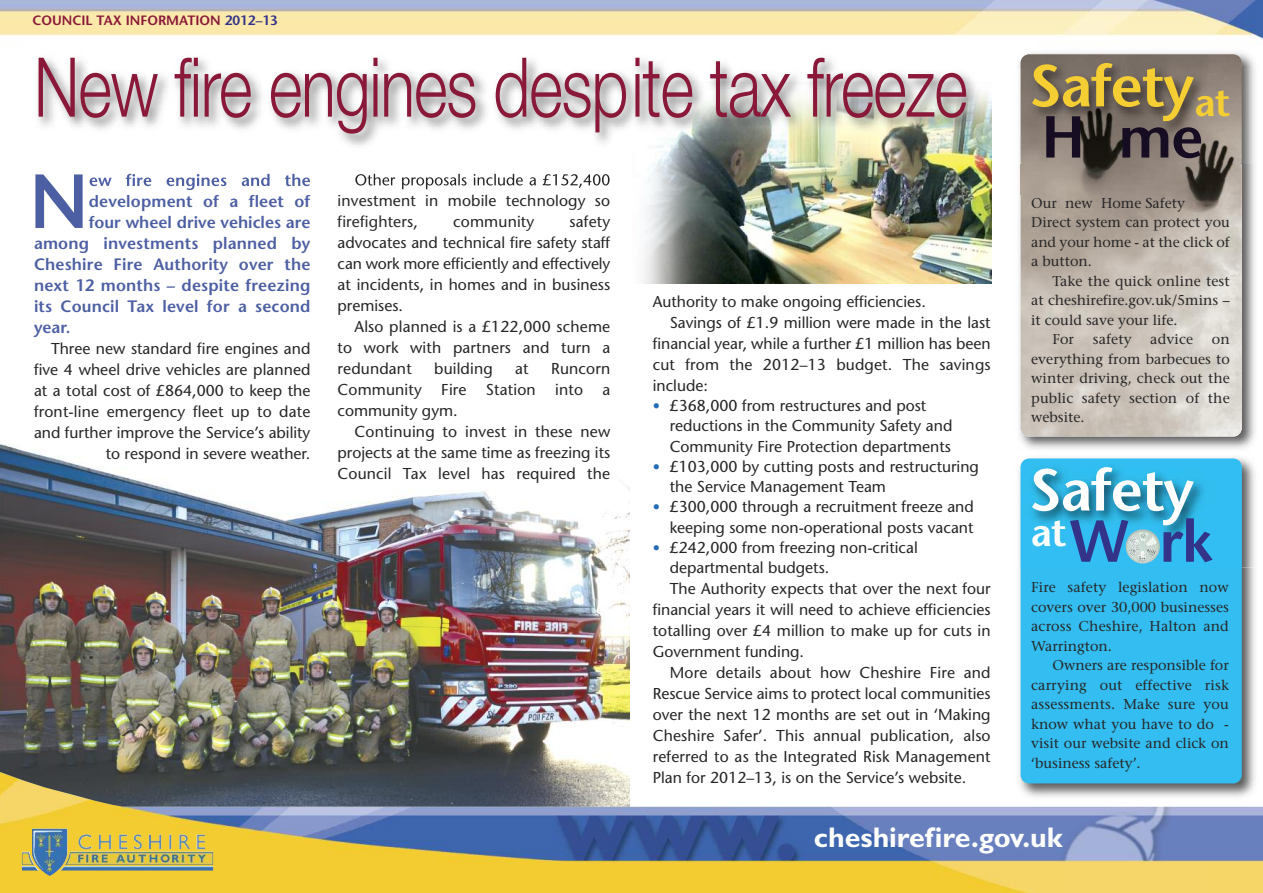
<style>
.page{position:relative;width:1263px;height:893px;background:#fff}
.page>*{position:absolute;margin:0;border:0;box-sizing:border-box;transform-origin:0 0}
.t1{font:300 82.5px "Helvetica Neue";letter-spacing:-.015em;color:#891839;scale:.78 1}
.t2{font:600 76.5px "Stone Sans";color:#4d5fa3}
.t3{font:600 59.1px/51.2px "Stone Sans";letter-spacing:-.02em;color:#fff}
.t4{font:600 59.1px "Stone Sans";letter-spacing:-.02em;color:#f4ce32}
.t5{font:600 59.1px "Stone Sans";color:#160d23}
.t6{font:600 39.3px "Stone Sans";color:#f4ce32}
.t7{font:600 39.3px "Stone Sans";color:#fff}
.t8{font:700 28.5px "Gill Sans";color:#fff}
.t9{font:600 16.5px "Stone Sans";letter-spacing:.01em;color:#4d5fa3}
.t10{font:15.75px/21px "Stone Sans";color:#272627;text-align:justify}
.t11{font:14.25px/19.5px "Stone Serif";color:#272627;text-align:justify}
.t12{font:600 13.5px "Stone Sans";color:#891839}
.s1{color:#323389}
.s2{font-size:15px;color:#236cb5}
.s3{color:#9999c4}
</style>
<div class="page">
<img style="left:644px;top:195px;width:347px;height:89px">
<img style="left:0;top:444px;width:630px;height:327px">
<img style="left:0;top:771px;width:1263px;height:122px">
<img style="left:0;top:0;width:1263px;height:40px">
<img style="left:32px;top:828px;width:181px;height:48px">
<img style="left:1014px;top:66px;width:246px;height:736px">
<img style="left:1020px;top:54px;width:222px;height:383px;border-radius:9px">
<div style="left:1020px;top:459px;width:222px;height:324px;background:#33bdf0;border-radius:9px"></div>
<img style="left:1242px;top:68px;width:12px;height:95px">
<img style="left:1038px;top:52px;width:216px;height:16px">
<img style="left:1020px;top:54px;width:222px;height:109px">
<img style="left:1014px;top:453px;width:240px;height:114px">
<img style="left:1020px;top:459px;width:222px;height:8px">
<img style="left:1126px;top:529px;width:34px;height:35px;border-radius:50%">
<img style="left:37px;top:68px;width:955px;height:127px">
<img style="left:632px;top:82px;width:359px;height:113px">
<img style="left:38px;top:52px;width:1000px;height:16px">
<img style="left:355px;top:174px;width:120px;height:15px">
<img style="left:1014px;top:163px;width:24px;height:32px">
<img style="left:999px;top:52px;width:15px;height:16px">
<img style="left:1014px;top:68px;width:6px;height:95px">
<img style="left:1032px;top:65px;width:6px;height:42px">
<img style="left:35px;top:174px;width:214px;height:21px">
<p class="t12" style="left:32px;top:15px;width:247px">COUNCIL TAX INFORMATION <span class="s1">2012–13</span></p>
<h1 class="t1" style="left:34px;top:58px;width:1199px">New fire engines despite tax freeze</h1>
<h2 class="t2" style="left:29px;top:172px;width:61px">N</h2>
<p class="t9" style="left:89px;top:195px;width:223px">development of a fleet of</p>
<p class="t9" style="left:89px;top:216px;width:223px">four wheel drive vehicles are</p>
<p class="t9" style="left:34px;top:237px;width:278px">among investments planned by</p>
<p class="t9" style="left:34px;top:258px;width:278px">Cheshire Fire Authority over the</p>
<p class="t9" style="left:34px;top:279px;width:278px">next 12 months – despite freezing</p>
<p class="t9" style="left:34px;top:300px;width:278px">its Council Tax level for a second</p>
<p class="t9" style="left:34px;top:321px;width:38px">year.</p>
<p class="t10" style="left:34px;top:340px;width:278px;text-align:right">Three new standard fire engines and five 4 wheel drive vehicles are planned at a total cost of £864,000 to keep the front-line emergency fleet up to date and further improve the Service’s ability to respond in severe weather.</p>
<p class="t10" style="left:338px;top:192px;width:274px">investment in mobile technology so firefighters,</p>
<p class="t10" style="left:338px;top:213px;width:274px;text-indent:232px">safety advocates and technical fire safety staff can work more efficiently and effectively at incidents, in homes and in business premises.</p>
<p class="t10" style="left:338px;top:318px;width:274px;text-indent:17px">Also planned is a £122,000 scheme to work with partners and turn a redundant</p>
<p class="t10" style="left:453px;top:213px;width:83px">community</p>
<p class="t10" style="left:434px;top:360px;width:60px">building</p>
<p class="t10" style="left:515px;top:360px;width:15px">at</p>
<p class="t10" style="left:338px;top:360px;width:274px;text-indent:213px">Runcorn Community Fire Station into a community gym.</p>
<p class="t10" style="left:338px;top:423px;width:274px;text-indent:17px">Continuing to invest in these new projects at the same time as freezing its Council Tax level has required the</p>
<p class="t10" style="left:653px;top:293px;width:275px">Authority to make ongoing efficiencies.</p>
<p class="t10" style="left:670px;top:314px;width:322px">Savings of £1.9 million were made in the last</p>
<p class="t10" style="left:653px;top:335px;width:339px">financial year, while a further £1 million has been</p>
<p class="t10" style="left:653px;top:356px;width:339px">cut from the 2012–13 budget. The savings</p>
<p class="t10" style="left:653px;top:377px;width:57px">include:</p>
<p class="t10" style="left:670px;top:397px;width:284px;line-height:20.2px;text-align:left;text-indent:-17px"><span class="s2">•</span> £368,000 from restructures and post reductions in the Community Safety and<br>Community Fire Protection departments</p>
<p class="t10" style="left:670px;top:458px;width:311px;line-height:20.2px;text-indent:-17px"><span class="s2">•</span> £103,000 by cutting posts and restructuring the Service Management Team</p>
<p class="t10" style="left:653px;top:498px;width:322px;line-height:20.2px;text-align:right"><span class="s2">•</span> £300,000 through a recruitment freeze and keeping some non-operational posts vacant</p>
<p class="t10" style="left:653px;top:539px;width:266px"><span class="s2">•</span> £242,000 from freezing non-critical</p>
<p class="t10" style="left:670px;top:559px;width:161px">departmental budgets.</p>
<p class="t10" style="left:670px;top:580px;width:322px">The Authority expects that over the next four</p>
<p class="t10" style="left:653px;top:601px;width:339px">financial years it will need to achieve efficiencies</p>
<p class="t10" style="left:653px;top:622px;width:339px">totalling over £4 million to make up for cuts in</p>
<p class="t10" style="left:653px;top:643px;width:153px">Government funding.</p>
<p class="t10" style="left:670px;top:664px;width:322px">More details about how Cheshire Fire and</p>
<p class="t10" style="left:653px;top:685px;width:339px">Rescue Service aims to protect local communities</p>
<p class="t10" style="left:653px;top:706px;width:339px">over the next 12 months are set out in ‘Making</p>
<p class="t10" style="left:653px;top:727px;width:339px">Cheshire Safer’. This annual publication, also</p>
<p class="t10" style="left:653px;top:748px;width:339px">referred to as the Integrated Risk Management</p>
<p class="t10" style="left:653px;top:769px;width:315px">Plan for 2012–13, is on the Service’s website.</p>
<h3 class="t4" style="left:1029px;top:63px;width:167px">Safety</h3>
<h3 class="t6" style="left:1194px;top:87px;width:37px">at</h3>
<h3 class="t5" style="left:1041px;top:114px;width:164px">H me</h3>
<p class="t11" style="left:1031px;top:194px;width:200px;text-align:left">Our new Home Safety<br>Direct system can protect you and your home - at the click of a button.</p>
<p class="t11" style="left:1052px;top:272px;width:179px">Take the quick online test</p>
<p class="t11" style="left:1031px;top:292px;width:200px">at cheshirefire.gov.uk/5mins –</p>
<p class="t11" style="left:1031px;top:311px;width:148px">it could save your life.</p>
<p class="t11" style="left:1052px;top:331px;width:23px">For</p>
<p class="t11" style="left:1093px;top:331px;width:40px">safety</p>
<p class="t11" style="left:1150px;top:331px;width:44px">advice</p>
<p class="t11" style="left:1031px;top:331px;width:200px;text-indent:181px">on everything from barbecues to winter driving, check out the public safety section of the website.</p>
<h3 class="t3" style="left:1070px;top:471px;width:144px;text-indent:-41px">Safety<br><span class="s1">W</span><span class="s3">o</span><span class="s1">rk</span></h3>
<h3 class="t7" style="left:1031px;top:517px;width:37px">at</h3>
<p class="t11" style="left:1031px;top:579px;width:199px">Fire safety legislation now covers over 30,000 businesses across Cheshire, Halton and Warrington.</p>
<p class="t11" style="left:1031px;top:657px;width:199px;text-indent:21px">Owners are responsible for carrying out effective risk assessments. Make sure you know what you have to do - visit our website and click on ‘business safety’.</p>
<h3 class="t8" style="left:814px;top:827px;width:250px">cheshirefire.gov.uk</h3>
</div>
